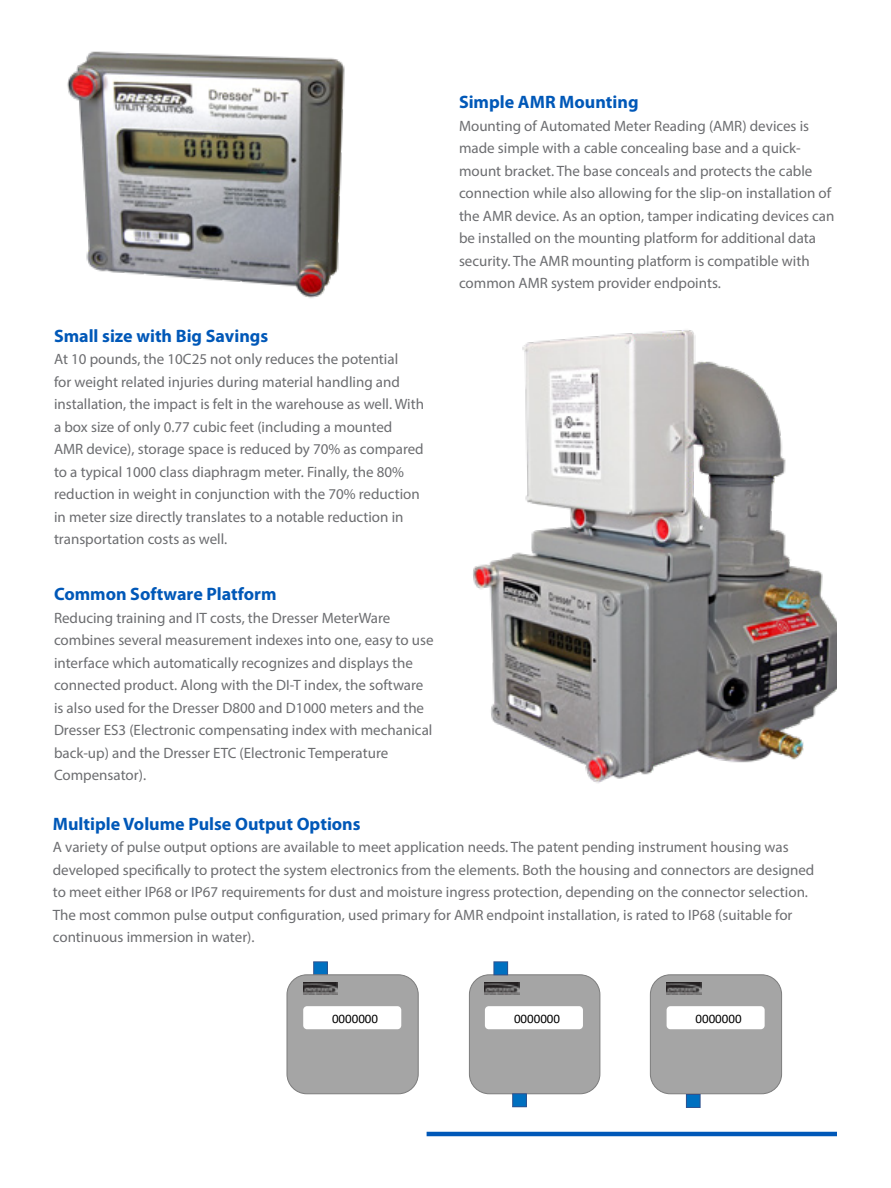
<style>
.page{position:relative;width:891px;height:1188px;background:#fff}
.page>*{position:absolute;margin:0;border:0;box-sizing:border-box;transform-origin:0 0}
.t1{font:700 18px "Myriad Pro";color:#0058b8}
.t2{font:15px/22.5px "Myriad Pro";color:#6c6d70}
.t3{font:700 13.05px "Arial";color:#000}
.t4{font:13.05px "Calibri";color:#000}
</style>
<div class="page">
<img style="left:473px;top:330px;width:364px;height:453px">
<div style="left:314px;top:962px;width:13px;height:13px;background:#0070c0"></div>
<div style="left:313px;top:961px;width:15px;height:14px;border:1px solid #2f528f"></div>
<div style="left:287px;top:975px;width:131px;height:119px;background:#a5a5a5;border-radius:20px"></div>
<div style="left:287px;top:974px;width:132px;height:120px;border:1px solid #7c7c7c;border-radius:20px"></div>
<div style="left:303px;top:1006px;width:98px;height:23px;background:#fff;border-radius:4px"></div>
<img style="left:303px;top:982px;width:35px;height:13px">
<div style="left:469px;top:975px;width:131px;height:119px;background:#a5a5a5;border-radius:20px"></div>
<div style="left:469px;top:974px;width:131px;height:120px;border:1px solid #7c7c7c;border-radius:20px"></div>
<div style="left:485px;top:1006px;width:98px;height:23px;background:#fff;border-radius:4px"></div>
<img style="left:485px;top:982px;width:35px;height:13px">
<div style="left:650px;top:975px;width:132px;height:119px;background:#a5a5a5;border-radius:20px"></div>
<div style="left:650px;top:974px;width:132px;height:120px;border:1px solid #7c7c7c;border-radius:20px"></div>
<div style="left:667px;top:1006px;width:98px;height:23px;background:#fff;border-radius:4px"></div>
<img style="left:667px;top:982px;width:34px;height:13px">
<div style="left:494px;top:962px;width:14px;height:13px;background:#0070c0"></div>
<div style="left:494px;top:961px;width:14px;height:14px;border:1px solid #2f528f"></div>
<div style="left:513px;top:1094px;width:13px;height:13px;background:#0070c0"></div>
<div style="left:512px;top:1093px;width:15px;height:14px;border:1px solid #2f528f"></div>
<div style="left:686px;top:1095px;width:14px;height:12px;background:#0070c0"></div>
<div style="left:686px;top:1094px;width:14px;height:14px;border:1px solid #2f528f"></div>
<img style="left:67px;top:51px;width:278px;height:247px">
<hr style="left:427px;top:1132px;width:410px;height:4px;background:#0058b8">
<p class="t1" style="left:54px;top:324px;width:216px">Small size with Big Savings</p>
<p class="t2" style="left:54px;top:348px;width:371px">At 10 pounds, the 10C25 not only reduces the potential<br>for weight related injuries during material handling and installation, the impact is felt in the warehouse as well. With a box size of only 0.77 cubic feet (including a mounted AMR device), storage space is reduced by 70% as compared to a typical 1000 class diaphragm meter. Finally, the 80% reduction in weight in conjunction with the 70% reduction in meter size directly translates to a notable reduction in transportation costs as well.</p>
<p class="t1" style="left:54px;top:582px;width:224px">Common Software Platform</p>
<p class="t2" style="left:54px;top:606px;width:381px">Reducing training and IT costs, the Dresser MeterWare combines several measurement indexes into one, easy to use interface which automatically recognizes and displays the connected product. Along with the DI-T index, the software is also used for the Dresser D800 and D1000 meters and the Dresser ES3 (Electronic compensating index with mechanical back-up) and the Dresser ETC (Electronic Temperature Compensator).</p>
<p class="t1" style="left:459px;top:90px;width:181px">Simple AMR Mounting</p>
<p class="t2" style="left:459px;top:114px;width:377px">Mounting of Automated Meter Reading (AMR) devices is made simple with a cable concealing base and a quick&shy;mount bracket. The base conceals and protects the cable connection while also allowing for the slip-on installation of the AMR device. As an option, tamper indicating devices can be installed on the mounting platform for additional data security. The AMR mounting platform is compatible with common AMR system provider endpoints.</p>
<p class="t1" style="left:53px;top:812px;width:309px">Multiple Volume Pulse Output Options</p>
<p class="t2" style="left:53px;top:836px;width:763px">A variety of pulse output options are available to meet application needs. The patent pending instrument housing was developed specifically to protect the system electronics from the elements. Both the housing and connectors are designed to meet either IP68 or IP67 requirements for dust and moisture ingress protection, depending on the connector selection.<br>The most common pulse output configuration, used primary for AMR endpoint installation, is rated to IP68 (suitable for continuous immersion in water).</p>
<p class="t3" style="left:321px;top:910px;width:58px">Top Only</p>
<p class="t3" style="left:481px;top:910px;width:101px">Top and Bottom</p>
<p class="t3" style="left:680px;top:910px;width:79px">Bottom Only</p>
<p class="t4" style="left:332px;top:1010px;width:48px">0000000</p>
<p class="t4" style="left:514px;top:1010px;width:48px">0000000</p>
<p class="t4" style="left:696px;top:1010px;width:48px">0000000</p>
</div>
